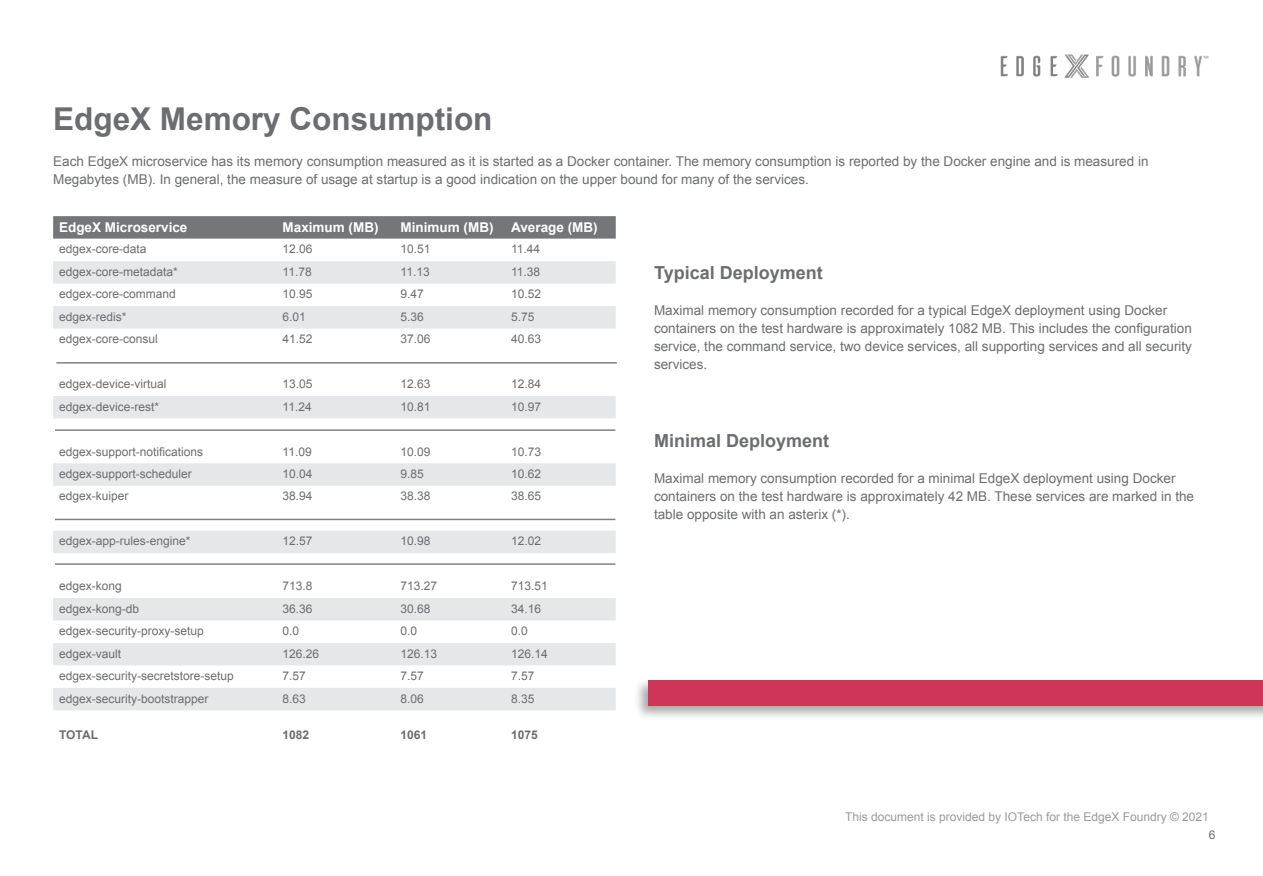
<style>
.page{position:relative;width:1263px;height:876px;background:#fff}
.page>*{position:absolute;margin:0;border:0;box-sizing:border-box;transform-origin:0 0}
.t1{font:700 31.5px "Arial";color:#6c6d70}
.t2{font:700 18px "Arial";color:#6c6d70}
.t3{font:13.5px/18px "Arial";color:#6c6d70}
.t4{font:700 13.5px "Arial";color:#fff}
.t5{font:12px "Arial";color:#6c6d70}
.t6{font:700 12px "Arial";color:#6c6d70}
</style>
<div class="page">
<img style="left:1000px;top:54px;width:208px;height:23px">
<svg style="left:53px;top:216px;width:563px;height:23px;background:#78797c"></svg>
<svg style="left:53px;top:261px;width:563px;height:449px"></svg>
<div style="left:633px;top:677px;width:630px;height:44px;background:#231f20;opacity:.4"></div>
<div style="left:648px;top:680px;width:615px;height:25px;background:#ce3557"></div>
<hr style="left:56px;top:362px;width:561px;height:2px;background:#808285">
<hr style="left:55px;top:429px;width:560px;height:2px;background:#808285">
<hr style="left:55px;top:519px;width:560px;height:1px;background:#808285">
<hr style="left:55px;top:563px;width:560px;height:2px;background:#808285">
<p class="t1" style="left:53px;top:98px;width:441px">EdgeX Memory Consumption</p>
<p class="t3" style="left:53px;top:152px;width:1097px">Each EdgeX microservice has its memory consumption measured as it is started as a Docker container. The memory consumption is reported by the Docker engine and is measured in<br>Megabytes (MB). In general, the measure of usage at startup is a good indication on the upper bound for many of the services.</p>
<p class="t4" style="left:59px;top:218px;width:130px">EdgeX Microservice</p>
<p class="t4" style="left:283px;top:218px;width:97px">Maximum (MB)</p>
<p class="t4" style="left:401px;top:218px;width:94px">Minimum (MB)</p>
<p class="t4" style="left:511px;top:218px;width:88px">Average (MB)</p>
<p class="t5" style="left:59px;top:241px;width:89px">edgex-core-data</p>
<p class="t5" style="left:283px;top:241px;width:32px">12.06</p>
<p class="t5" style="left:401px;top:241px;width:32px">10.51</p>
<p class="t5" style="left:511px;top:241px;width:31px">11.44</p>
<p class="t5" style="left:59px;top:264px;width:120px">edgex-core-metadata*</p>
<p class="t5" style="left:283px;top:264px;width:31px">11.78</p>
<p class="t5" style="left:401px;top:264px;width:31px">11.13</p>
<p class="t5" style="left:511px;top:264px;width:31px">11.38</p>
<p class="t5" style="left:59px;top:286px;width:118px">edgex-core-command</p>
<p class="t5" style="left:283px;top:286px;width:32px">10.95</p>
<p class="t5" style="left:401px;top:286px;width:25px">9.47</p>
<p class="t5" style="left:511px;top:286px;width:32px">10.52</p>
<p class="t5" style="left:59px;top:309px;width:69px">edgex-redis*</p>
<p class="t5" style="left:283px;top:309px;width:25px">6.01</p>
<p class="t5" style="left:401px;top:309px;width:25px">5.36</p>
<p class="t5" style="left:511px;top:309px;width:25px">5.75</p>
<p class="t5" style="left:59px;top:331px;width:100px">edgex-core-consul</p>
<p class="t5" style="left:283px;top:331px;width:32px">41.52</p>
<p class="t5" style="left:401px;top:331px;width:32px">37.06</p>
<p class="t5" style="left:511px;top:331px;width:32px">40.63</p>
<p class="t5" style="left:59px;top:376px;width:109px">edgex-device-virtual</p>
<p class="t5" style="left:283px;top:376px;width:32px">13.05</p>
<p class="t5" style="left:401px;top:376px;width:32px">12.63</p>
<p class="t5" style="left:511px;top:376px;width:32px">12.84</p>
<p class="t5" style="left:59px;top:399px;width:102px">edgex-device-rest*</p>
<p class="t5" style="left:283px;top:399px;width:31px">11.24</p>
<p class="t5" style="left:401px;top:399px;width:32px">10.81</p>
<p class="t5" style="left:511px;top:399px;width:32px">10.97</p>
<p class="t5" style="left:59px;top:443px;width:146px">edgex-support-notifications</p>
<p class="t5" style="left:283px;top:443px;width:31px">11.09</p>
<p class="t5" style="left:401px;top:443px;width:32px">10.09</p>
<p class="t5" style="left:511px;top:443px;width:32px">10.73</p>
<p class="t5" style="left:59px;top:466px;width:134px">edgex-support-scheduler</p>
<p class="t5" style="left:283px;top:466px;width:32px">10.04</p>
<p class="t5" style="left:401px;top:466px;width:25px">9.85</p>
<p class="t5" style="left:511px;top:466px;width:32px">10.62</p>
<p class="t5" style="left:59px;top:488px;width:71px">edgex-kuiper</p>
<p class="t5" style="left:283px;top:488px;width:32px">38.94</p>
<p class="t5" style="left:401px;top:488px;width:32px">38.38</p>
<p class="t5" style="left:511px;top:488px;width:32px">38.65</p>
<p class="t5" style="left:59px;top:533px;width:133px">edgex-app-rules-engine*</p>
<p class="t5" style="left:283px;top:533px;width:32px">12.57</p>
<p class="t5" style="left:401px;top:533px;width:32px">10.98</p>
<p class="t5" style="left:511px;top:533px;width:32px">12.02</p>
<p class="t5" style="left:59px;top:578px;width:64px">edgex-kong</p>
<p class="t5" style="left:283px;top:578px;width:32px">713.8</p>
<p class="t5" style="left:401px;top:578px;width:38px">713.27</p>
<p class="t5" style="left:511px;top:578px;width:38px">713.51</p>
<p class="t5" style="left:59px;top:601px;width:82px">edgex-kong-db</p>
<p class="t5" style="left:283px;top:601px;width:32px">36.36</p>
<p class="t5" style="left:401px;top:601px;width:32px">30.68</p>
<p class="t5" style="left:511px;top:601px;width:32px">34.16</p>
<p class="t5" style="left:59px;top:623px;width:146px">edgex-security-proxy-setup</p>
<p class="t5" style="left:283px;top:623px;width:18px">0.0</p>
<p class="t5" style="left:401px;top:623px;width:18px">0.0</p>
<p class="t5" style="left:511px;top:623px;width:18px">0.0</p>
<p class="t5" style="left:59px;top:646px;width:64px">edgex-vault</p>
<p class="t5" style="left:283px;top:646px;width:38px">126.26</p>
<p class="t5" style="left:401px;top:646px;width:38px">126.13</p>
<p class="t5" style="left:511px;top:646px;width:38px">126.14</p>
<p class="t5" style="left:59px;top:668px;width:176px">edgex-security-secretstore-setup</p>
<p class="t5" style="left:283px;top:668px;width:25px">7.57</p>
<p class="t5" style="left:401px;top:668px;width:25px">7.57</p>
<p class="t5" style="left:511px;top:668px;width:25px">7.57</p>
<p class="t5" style="left:59px;top:690px;width:151px">edgex-security-bootstrapper</p>
<p class="t5" style="left:283px;top:690px;width:25px">8.63</p>
<p class="t5" style="left:401px;top:690px;width:25px">8.06</p>
<p class="t5" style="left:511px;top:690px;width:25px">8.35</p>
<p class="t6" style="left:59px;top:727px;width:40px">TOTAL</p>
<p class="t6" style="left:283px;top:727px;width:28px">1082</p>
<p class="t6" style="left:401px;top:727px;width:28px">1061</p>
<p class="t6" style="left:511px;top:727px;width:28px">1075</p>
<p class="t2" style="left:654px;top:261px;width:170px">Typical Deployment</p>
<p class="t3" style="left:654px;top:301px;width:539px">Maximal memory consumption recorded for a typical EdgeX deployment using Docker containers on the test hardware is approximately 1082 MB. This includes the configuration service, the command service, two device services, all supporting services and all security services.</p>
<p class="t2" style="left:654px;top:429px;width:177px">Minimal Deployment</p>
<p class="t3" style="left:654px;top:469px;width:541px">Maximal memory consumption recorded for a minimal EdgeX deployment using Docker containers on the test hardware is approximately 42 MB. These services are marked in the table opposite with an asterix (*).</p>
<p class="t5" style="left:845px;top:809px;width:365px">This document is provided by IOTech for the EdgeX Foundry © 2021</p>
<p class="t5" style="left:1209px;top:827px;width:8px">6</p>
</div>
